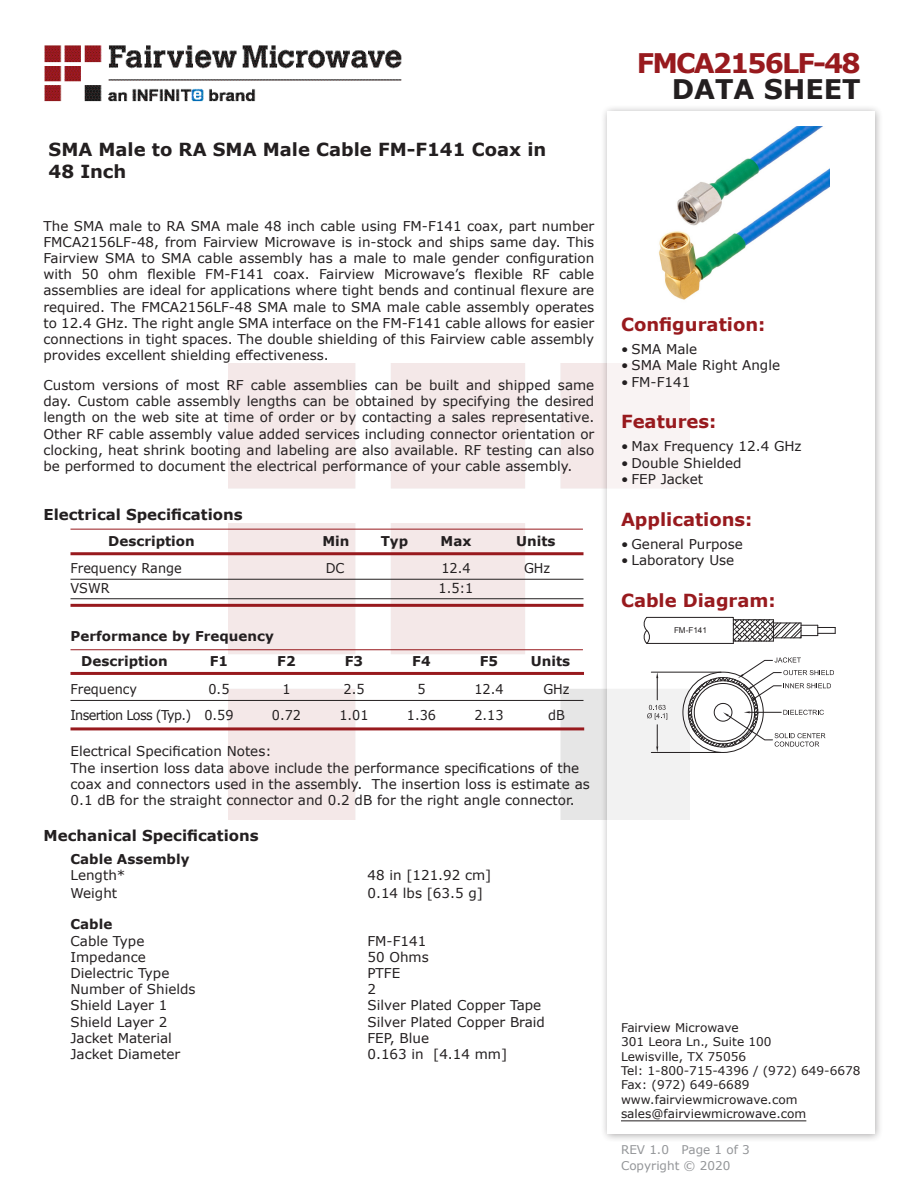
<style>
.page{position:relative;width:918px;height:1188px;background:#fff}
.page>*{position:absolute;margin:0;border:0;box-sizing:border-box;transform-origin:0 0}
.FM{font:700 27px "Verdana";letter-spacing:-.07em;color:#981a1e}
.t1{font:700 27px "Verdana";color:#231f20}
.Web_Description_Para{font:700 18px/21.6px "Verdana";color:#231f20}
.Applications_Header{font:700 18px "Verdana";color:#981a1e}
.Head1{font:700 18px "Verdana";color:#981a1e}
.Head1-2{font:700 15px "Verdana";color:#231f20}
.MarketingDescription{font:13.5px/16.2px "Verdana";color:#231f20;text-align:justify}
.Specs_Para{font:13.5px/16.2px "Verdana";color:#231f20}
.Table_Body_Frequency{font:13.5px "Verdana";color:#231f20;scale:.95 1}
.Table-Body{font:13.5px "Verdana";color:#231f20;scale:.95 1}
.Table_Header_Frequen{font:700 13.5px "Verdana";color:#231f20}
.Table-Header{font:700 13.5px "Verdana";color:#231f20}
.Table_Body_Frequency-2{font:13.5px "Verdana";letter-spacing:-.05em;color:#231f20;scale:.95 1}
.Head2{font:700 13.5px "Verdana";color:#231f20}
.Head3{font:700 13.5px "Verdana";color:#231f20}
.FM_Info{font:12px "Verdana";color:#231f20}
.REV_Info{font:12px "Verdana";color:#939598}
.t2{font:8.1px "Arial";color:#231f20}
</style>
<div class="page">
<img style="left:44px;top:45px;width:358px;height:57px">
<div style="left:600px;top:104px;width:284px;height:1039px;background:#231f20;opacity:.75"></div>
<div style="left:608px;top:111px;width:267px;height:1023px;background:#fff"></div>
<hr style="left:70px;top:529px;width:513px;height:1px;background:#981a1e">
<hr style="left:70px;top:552px;width:514px;height:3px;background:#981a1e">
<hr style="left:70px;top:579px;width:514px;height:1px;background:#231f20">
<hr style="left:70px;top:598px;width:514px;height:1px;background:#231f20">
<hr style="left:70px;top:604px;width:514px;height:3px;background:#981a1e">
<hr style="left:70px;top:649px;width:513px;height:1px;background:#981a1e">
<hr style="left:70px;top:672px;width:514px;height:3px;background:#981a1e">
<hr style="left:70px;top:700px;width:514px;height:1px;background:#231f20">
<hr style="left:70px;top:727px;width:514px;height:3px;background:#981a1e">
<hr style="left:621px;top:1120px;width:185px;height:1px;background:#231f20">
<hr style="left:651px;top:672px;width:70px;height:1px;background:#231f20">
<hr style="left:651px;top:752px;width:70px;height:1px;background:#231f20">
<svg style="left:647px;top:672px;width:20px;height:80px"></svg>
<svg style="left:643px;top:617px;width:193px;height:27px"></svg>
<svg style="left:683px;top:657px;width:151px;height:96px"></svg>
<img style="left:658px;top:126px;width:172px;height:174px">
<p class="Web_Description_Para" style="left:49px;top:139px;width:499px">SMA Male to RA SMA Male Cable FM-F141 Coax in<br>48 Inch</p>
<p class="MarketingDescription" style="left:44px;top:217px;width:552px">The SMA male to RA SMA male 48 inch cable using FM-F141 coax, part number FMCA2156LF-48, from Fairview Microwave is in-stock and ships same day. This Fairview SMA to SMA cable assembly has a male to male gender configuration with 50 ohm flexible FM-F141 coax. Fairview Microwave’s flexible RF cable assemblies are ideal for applications where tight bends and continual flexure are required. The FMCA2156LF-48 SMA male to SMA male cable assembly operates to 12.4 GHz. The right angle SMA interface on the FM-F141 cable allows for easier connections in tight spaces. The double shielding of this Fairview cable assembly provides excellent shielding effectiveness.</p>
<p class="MarketingDescription" style="left:44px;top:377px;width:552px">Custom versions of most RF cable assemblies can be built and shipped same day. Custom cable assembly lengths can be obtained by specifying the desired length on the web site at time of order or by contacting a sales representative.<br>Other RF cable assembly value added services including connector orientation or clocking, heat shrink booting and labeling are also available. RF testing can also be performed to document the electrical performance of your cable assembly.</p>
<p class="Head1-2" style="left:44px;top:504px;width:201px">Electrical Specifications</p>
<p class="Table-Header" style="left:108px;top:532px;width:88px">Description</p>
<p class="Table-Header" style="left:322px;top:532px;width:29px">Min</p>
<p class="Table-Header" style="left:381px;top:532px;width:29px">Typ</p>
<p class="Table-Header" style="left:441px;top:532px;width:32px">Max</p>
<p class="Table-Header" style="left:516px;top:532px;width:41px">Units</p>
<p class="Table-Body" style="left:70px;top:559px;width:119px">Frequency Range</p>
<p class="Table-Body" style="left:326px;top:559px;width:21px">DC</p>
<p class="Table-Body" style="left:441px;top:559px;width:32px">12.4</p>
<p class="Table-Body" style="left:524px;top:559px;width:29px">GHz</p>
<p class="Table-Body" style="left:70px;top:579px;width:43px">VSWR</p>
<p class="Table-Body" style="left:439px;top:579px;width:38px">1.5:1</p>
<p class="Head2" style="left:70px;top:627px;width:205px">Performance by Frequency</p>
<p class="Table_Header_Frequen" style="left:81px;top:651px;width:88px">Description</p>
<p class="Table_Header_Frequen" style="left:210px;top:651px;width:20px">F1</p>
<p class="Table_Header_Frequen" style="left:277px;top:651px;width:20px">F2</p>
<p class="Table_Header_Frequen" style="left:345px;top:651px;width:20px">F3</p>
<p class="Table_Header_Frequen" style="left:412px;top:651px;width:20px">F4</p>
<p class="Table_Header_Frequen" style="left:480px;top:651px;width:20px">F5</p>
<p class="Table_Header_Frequen" style="left:531px;top:651px;width:41px">Units</p>
<p class="Table_Body_Frequency" style="left:70px;top:680px;width:72px">Frequency</p>
<p class="Table_Body_Frequency" style="left:209px;top:680px;width:24px">0.5</p>
<p class="Table_Body_Frequency" style="left:282px;top:680px;width:10px">1</p>
<p class="Table_Body_Frequency" style="left:344px;top:680px;width:24px">2.5</p>
<p class="Table_Body_Frequency" style="left:417px;top:680px;width:10px">5</p>
<p class="Table_Body_Frequency" style="left:474px;top:680px;width:32px">12.4</p>
<p class="Table_Body_Frequency" style="left:543px;top:680px;width:29px">GHz</p>
<p class="Table_Body_Frequency-2" style="left:70px;top:706px;width:173px">Insertion Loss (Typ.) 0.59</p>
<p class="Table_Body_Frequency" style="left:272px;top:706px;width:32px">0.72</p>
<p class="Table_Body_Frequency" style="left:339px;top:706px;width:32px">1.01</p>
<p class="Table_Body_Frequency" style="left:407px;top:706px;width:32px">1.36</p>
<p class="Table_Body_Frequency" style="left:474px;top:706px;width:32px">2.13</p>
<p class="Table_Body_Frequency" style="left:548px;top:706px;width:19px">dB</p>
<p class="Specs_Para" style="left:70px;top:743px;width:203px">Electrical Specification Notes:</p>
<p class="Specs_Para" style="left:70px;top:759px;width:521px">The insertion loss data above include the performance specifications of the coax and connectors used in the assembly. The insertion loss is estimate as<br>0.1 dB for the straight connector and 0.2 dB for the right angle connector.</p>
<p class="Head1-2" style="left:44px;top:825px;width:217px">Mechanical Specifications</p>
<p class="Head3" style="left:70px;top:849px;width:121px">Cable Assembly</p>
<p class="Specs_Para" style="left:70px;top:867px;width:56px">Length*</p>
<p class="Specs_Para" style="left:368px;top:867px;width:125px">48 in [121.92 cm]</p>
<p class="Specs_Para" style="left:70px;top:885px;width:48px">Weight</p>
<p class="Specs_Para" style="left:368px;top:885px;width:117px">0.14 lbs [63.5 g]</p>
<p class="Head3" style="left:70px;top:915px;width:43px">Cable</p>
<p class="Specs_Para" style="left:70px;top:932px;width:75px">Cable Type</p>
<p class="Specs_Para" style="left:368px;top:932px;width:60px">FM-F141</p>
<p class="Specs_Para" style="left:70px;top:949px;width:77px">Impedance</p>
<p class="Specs_Para" style="left:368px;top:949px;width:63px">50 Ohms</p>
<p class="Specs_Para" style="left:70px;top:965px;width:100px">Dielectric Type</p>
<p class="Specs_Para" style="left:368px;top:965px;width:34px">PTFE</p>
<p class="Specs_Para" style="left:70px;top:981px;width:127px">Number of Shields</p>
<p class="Specs_Para" style="left:368px;top:981px;width:10px">2</p>
<p class="Specs_Para" style="left:70px;top:997px;width:98px">Shield Layer 1</p>
<p class="Specs_Para" style="left:368px;top:997px;width:175px">Silver Plated Copper Tape</p>
<p class="Specs_Para" style="left:70px;top:1013px;width:98px">Shield Layer 2</p>
<p class="Specs_Para" style="left:368px;top:1013px;width:179px">Silver Plated Copper Braid</p>
<p class="Specs_Para" style="left:70px;top:1030px;width:103px">Jacket Material</p>
<p class="Specs_Para" style="left:368px;top:1030px;width:63px">FEP, Blue</p>
<p class="Specs_Para" style="left:70px;top:1046px;width:111px">Jacket Diameter</p>
<p class="Specs_Para" style="left:368px;top:1046px;width:141px">0.163 in [4.14 mm]</p>
<p class="FM" style="left:637px;top:44px;width:225px">FMCA2156LF-48</p>
<p class="t1" style="left:672px;top:70px;width:191px">DATA SHEET</p>
<p class="Head1" style="left:621px;top:312px;width:146px">Configuration:</p>
<p class="MarketingDescription" style="left:621px;top:341px;width:78px">• SMA Male</p>
<p class="MarketingDescription" style="left:621px;top:357px;width:161px">• SMA Male Right Angle</p>
<p class="MarketingDescription" style="left:621px;top:373px;width:71px">• FM-F141</p>
<p class="Head1" style="left:621px;top:409px;width:97px">Features:</p>
<p class="MarketingDescription" style="left:621px;top:438px;width:182px">• Max Frequency 12.4 GHz</p>
<p class="MarketingDescription" style="left:621px;top:454px;width:122px">• Double Shielded</p>
<p class="MarketingDescription" style="left:621px;top:471px;width:84px">• FEP Jacket</p>
<p class="Applications_Header" style="left:621px;top:506px;width:133px">Applications:</p>
<p class="MarketingDescription" style="left:621px;top:535px;width:123px">• General Purpose</p>
<p class="MarketingDescription" style="left:621px;top:552px;width:115px">• Laboratory Use</p>
<p class="Applications_Header" style="left:621px;top:587px;width:156px">Cable Diagram:</p>
<p class="t2" style="left:674px;top:625px;width:34px">FM-F141</p>
<p class="FM_Info" style="left:621px;top:1019px;width:119px">Fairview Microwave</p>
<p class="FM_Info" style="left:621px;top:1034px;width:152px">301 Leora Ln., Suite 100</p>
<p class="FM_Info" style="left:621px;top:1048px;width:127px">Lewisville, TX 75056</p>
<p class="FM_Info" style="left:621px;top:1062px;width:241px">Tel: 1-800-715-4396 / (972) 649-6678</p>
<p class="FM_Info" style="left:621px;top:1077px;width:130px">Fax: (972) 649-6689</p>
<p class="FM_Info" style="left:621px;top:1091px;width:178px">www.fairviewmicrowave.com</p>
<p class="FM_Info" style="left:621px;top:1106px;width:187px">sales@fairviewmicrowave.com</p>
<p class="REV_Info" style="left:621px;top:1141px;width:130px">REV 1.0 Page 1 of 3</p>
<p class="REV_Info" style="left:621px;top:1157px;width:111px">Copyright © 2020</p>
</div>
